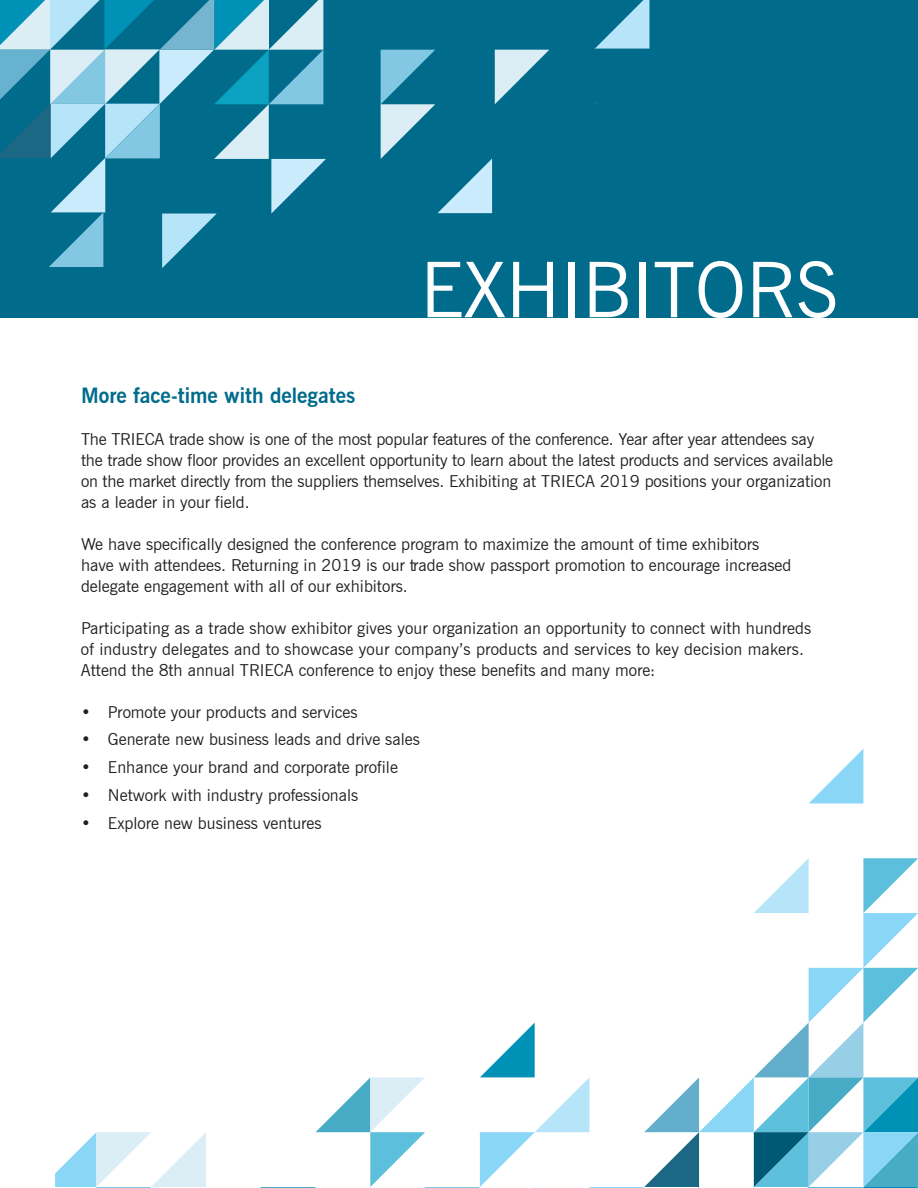
<style>
.page{position:relative;width:918px;height:1188px;background:#fff}
.page>*{position:absolute;margin:0;border:0;box-sizing:border-box;transform-origin:0 0}
.t1{font:76.5px "News Gothic BT";color:#fff}
.t2{font:700 21px "News Gothic BT";color:#006b8b}
.t3{font:16.5px/21px "News Gothic BT";color:#231f20}
.s1{font-family:"News Goth BT"}
</style>
<div class="page">
<div style="left:0;top:0;width:918px;height:318px;background:#006b8b"></div>
<svg style="left:595px;top:0;width:54px;height:49px"></svg>
<svg style="left:0;top:0;width:326px;height:268px"></svg>
<svg style="left:381px;top:50px;width:168px;height:163px"></svg>
<svg style="left:809px;top:749px;width:54px;height:54px"></svg>
<svg style="left:55px;top:1132px;width:151px;height:56px"></svg>
<svg style="left:261px;top:858px;width:657px;height:330px"></svg>
<p class="t1" style="left:420px;top:244px;width:420px">EXHIBITORS</p>
<p class="t2" style="left:81px;top:382px;width:276px">More face-time with delegates</p>
<p class="t3" style="left:81px;top:428px;width:754px">The TRIECA trade show is one of the most popular features of the conference. Year after year attendees say the trade show floor provides an excellent opportunity to learn about the latest products and services available on the market directly from the suppliers themselves. Exhibiting at TRIECA 2019 positions your organization as a leader in your field.</p>
<p class="t3" style="left:81px;top:533px;width:712px">We have specifically designed the conference program to maximize the amount of time exhibitors have with attendees. Returning in 2019 is our <span class="s1">t</span>rade show passport promotion to encourage increased delegate engagement with all of our exhibitors.</p>
<p class="t3" style="left:81px;top:617px;width:732px">Participating as a trade show exhibitor gives your organization an opportunity to connect with hundreds of industry delegates and to showcase your company’s products and services to key decision makers.<br>Attend the 8th annual TRIECA conference to enjoy these benefits and many more:</p>
<p class="t3" style="left:81px;top:701px;width:278px">• Promote your products and services</p>
<p class="t3" style="left:81px;top:729px;width:341px">• Generate new business leads and drive sales</p>
<p class="t3" style="left:81px;top:757px;width:318px">• Enhance your brand and corporate profile</p>
<p class="t3" style="left:81px;top:784px;width:279px">• Network with industry professionals</p>
<p class="t3" style="left:81px;top:812px;width:242px">• Explore new business ventures</p>
</div>
